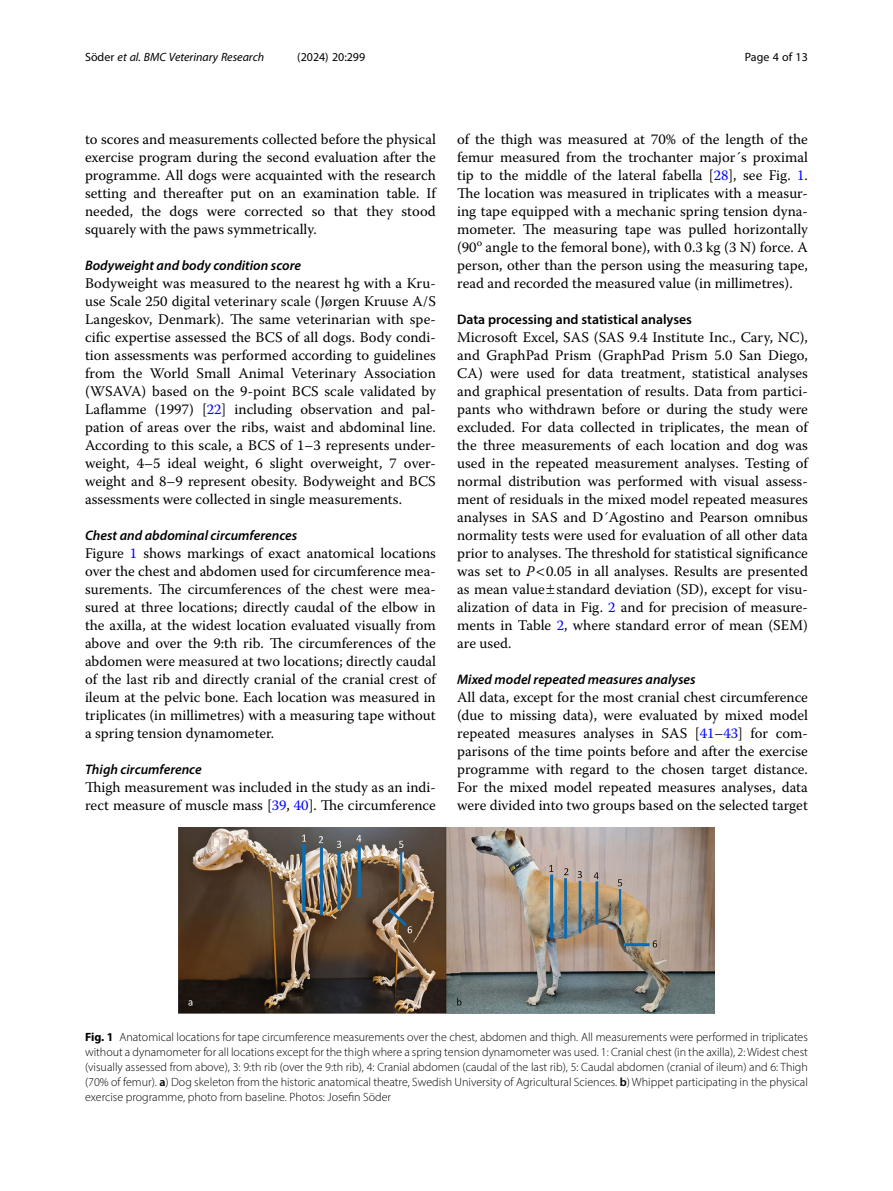
<style>
.page{position:relative;width:893px;height:1191px;background:#fff}
.page>*{position:absolute;margin:0;border:0;box-sizing:border-box;transform-origin:0 0}
.Body_Text{font:14.7px/18px "Warnock Pro";color:#000;text-align:justify}
.Body_Text_Indent{font:14.7px/18px "Warnock Pro";color:#000;text-align:justify}
.Head_3{font:italic 600 13.8px "Myriad Pro";color:#000}
.Head_2{font:600 13.8px "Myriad Pro";color:#000}
.Figure_Caption{font:300 12px/15px "Myriad Pro";color:#000;text-align:justify}
.t1{font:italic 12px "Myriad Pro";color:#000}
.t2{font:12px "Myriad Pro";color:#000}
.s1{font-style:normal}
.s2{color:#00f}
.s3{font-style:italic}
.s4{font-weight:700}
.s5{font-weight:600}
</style>
<div class="page">
<img style="left:179px;top:827px;width:535px;height:187px">
<p class="t1" style="left:85px;top:50px;width:181px"><span class="s1">Söder</span> et al. BMC Veterinary Research</p>
<p class="t2" style="left:297px;top:50px;width:70px">(2024) 20:299</p>
<p class="t2" style="left:745px;top:50px;width:65px">Page 4 of 13</p>
<p class="Body_Text_Indent" style="left:85px;top:130px;width:352px">to scores and measurements collected before the physical exercise program during the second evaluation after the programme. All dogs were acquainted with the research setting and thereafter put on an examination table. If needed, the dogs were corrected so that they stood squarely with the paws symmetrically.</p>
<p class="Head_3" style="left:85px;top:257px;width:217px">Bodyweight and body condition score</p>
<p class="Body_Text" style="left:85px;top:274px;width:352px">Bodyweight was measured to the nearest hg with a Kru&shy;use Scale 250 digital veterinary scale (Jørgen Kruuse A/S Langeskov, Denmark). The same veterinarian with spe&shy;cific expertise assessed the BCS of all dogs. Body condi&shy;tion assessments was performed according to guidelines from the World Small Animal Veterinary Association (WSAVA) based on the 9-point BCS scale validated by Laflamme (1997) [<span class="s2">22</span>] including observation and pal&shy;pation of areas over the ribs, waist and abdominal line.<br>According to this scale, a BCS of 1–3 represents under&shy;weight, 4–5 ideal weight, 6 slight overweight, 7 over&shy;weight and 8–9 represent obesity. Bodyweight and BCS assessments were collected in single measurements.</p>
<p class="Head_3" style="left:85px;top:527px;width:214px">Chest and abdominal circumferences</p>
<p class="Body_Text" style="left:85px;top:544px;width:352px">Figure <span class="s2">1</span> shows markings of exact anatomical locations over the chest and abdomen used for circumference mea&shy;surements. The circumferences of the chest were mea&shy;sured at three locations; directly caudal of the elbow in the axilla, at the widest location evaluated visually from above and over the 9:th rib. The circumferences of the abdomen were measured at two locations; directly caudal of the last rib and directly cranial of the cranial crest of ileum at the pelvic bone. Each location was measured in triplicates (in millimetres) with a measuring tape without a spring tension dynamometer.</p>
<p class="Head_3" style="left:85px;top:761px;width:118px">Thigh circumference</p>
<p class="Body_Text" style="left:85px;top:778px;width:352px">Thigh measurement was included in the study as an indi&shy;rect measure of muscle mass [<span class="s2">39</span>, <span class="s2">40</span>]. The circumference</p>
<p class="Body_Text" style="left:457px;top:130px;width:352px">of the thigh was measured at 70% of the length of the femur measured from the trochanter major´s proximal tip to the middle of the lateral fabella [<span class="s2">28</span>], see Fig. <span class="s2">1</span>.<br>The location was measured in triplicates with a measur&shy;ing tape equipped with a mechanic spring tension dyna&shy;mometer. The measuring tape was pulled horizontally (90<sup>o</sup> angle to the femoral bone), with 0.3 kg (3 N) force. A person, other than the person using the measuring tape, read and recorded the measured value (in millimetres).</p>
<p class="Head_2" style="left:457px;top:311px;width:236px">Data processing and statistical analyses</p>
<p class="Body_Text" style="left:457px;top:328px;width:352px">Microsoft Excel, SAS (SAS 9.4 Institute Inc., Cary, NC), and GraphPad Prism (GraphPad Prism 5.0 San Diego, CA) were used for data treatment, statistical analyses and graphical presentation of results. Data from partici&shy;pants who withdrawn before or during the study were excluded. For data collected in triplicates, the mean of the three measurements of each location and dog was used in the repeated measurement analyses. Testing of normal distribution was performed with visual assess&shy;ment of residuals in the mixed model repeated measures analyses in SAS and D´Agostino and Pearson omnibus normality tests were used for evaluation of all other data prior to analyses. The threshold for statistical significance was set to <span class="s3">P</span> 0.05 in all analyses. Results are presented as mean value standard deviation (SD), except for visu&shy;alization of data in Fig. <span class="s2">2</span> and for precision of measure&shy;ments in Table <span class="s2">2</span>, where standard error of mean (SEM) are used.</p>
<p class="Head_3" style="left:457px;top:671px;width:240px">Mixed model repeated measures analyses</p>
<p class="Body_Text" style="left:457px;top:688px;width:352px">All data, except for the most cranial chest circumference (due to missing data), were evaluated by mixed model repeated measures analyses in SAS [<span class="s2">41</span>–<span class="s2">43</span>] for com&shy;parisons of the time points before and after the exercise programme with regard to the chosen target distance.<br>For the mixed model repeated measures analyses, data were divided into two groups based on the selected target</p>
<p class="Figure_Caption" style="left:85px;top:1029px;width:724px"><span class="s4">Fig. 1</span> Anatomical locations for tape circumference measurements over the chest, abdomen and thigh. All measurements were performed in triplicates without a dynamometer for all locations except for the thigh where a spring tension dynamometer was used. 1: Cranial chest (in the axilla), 2: Widest chest (visually assessed from above), 3: 9:th rib (over the 9:th rib), 4: Cranial abdomen (caudal of the last rib), 5: Caudal abdomen (cranial of ileum) and 6: Thigh (70% of femur). <span class="s5">a</span>) Dog skeleton from the historic anatomical theatre, Swedish University of Agricultural Sciences. <span class="s5">b</span>) Whippet participating in the physical exercise programme, photo from baseline. Photos: Josefin Söder</p>
</div>
